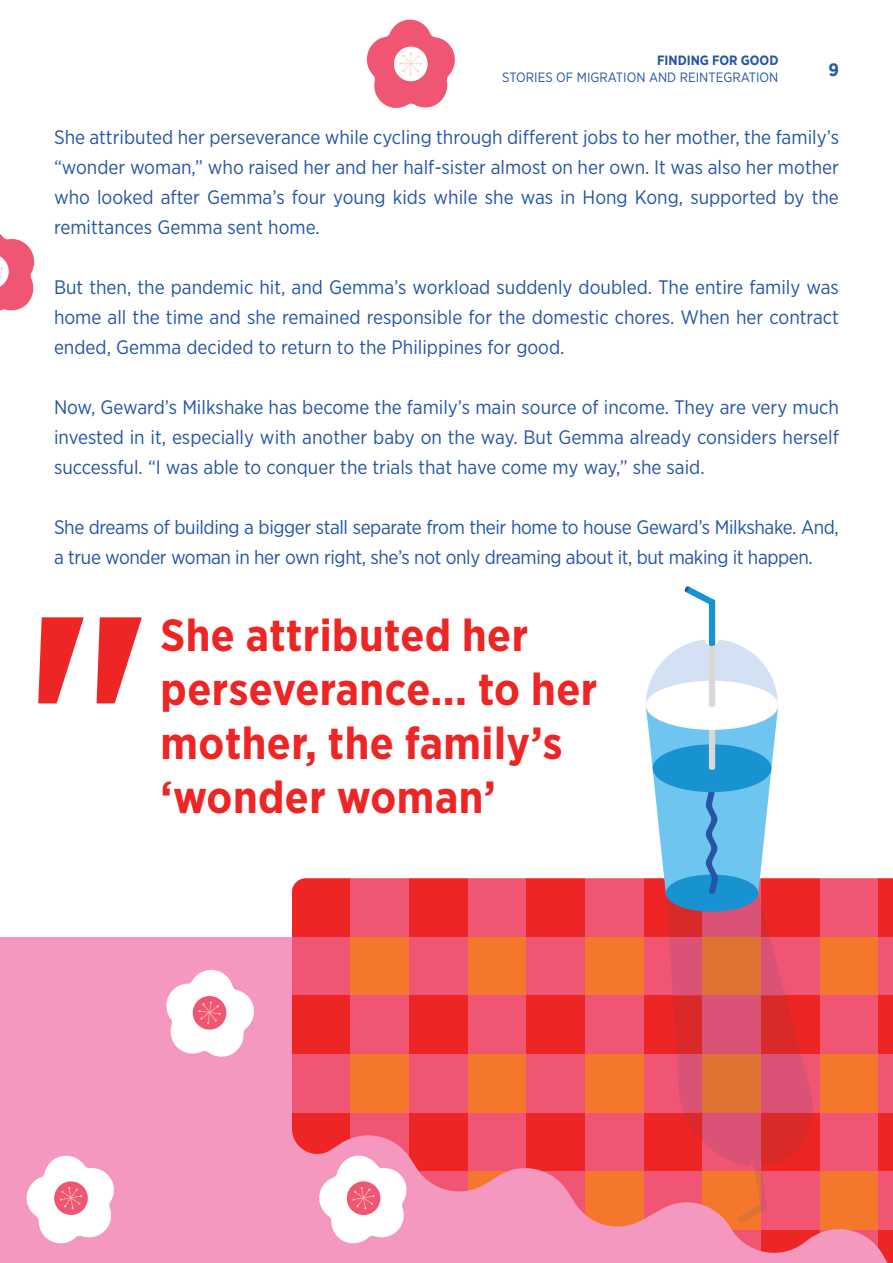
<style>
.page{position:relative;width:893px;height:1263px;background:#fff}
.page>*{position:absolute;margin:0;border:0;box-sizing:border-box;transform-origin:0 0}
.t1{font:700 270px "Gotham Narrow";color:#ee2525}
.t2{font:700 45px/54px "Gotham Narrow";letter-spacing:.01em;color:#ee2525}
.t3{font:19.5px/30px "Gotham Narrow";letter-spacing:-.02em;color:#2455a6;text-align:justify}
.t4{font:700 18px "Gotham Narrow";color:#2856a7}
.t5{font:13.5px "Gotham Narrow";color:#2455a6}
.t6{font:700 13.5px "Gotham Narrow";color:#2455a6}
</style>
<div class="page">
<div style="left:0;top:937px;width:893px;height:326px;background:#f498c0"></div>
<svg style="left:166px;top:969px;width:88px;height:88px"></svg>
<div style="left:292px;top:878px;width:59px;height:59px;background:#ee2525"></div>
<div style="left:351px;top:878px;width:58px;height:59px;background:#f05674"></div>
<div style="left:409px;top:878px;width:59px;height:59px;background:#ee2525"></div>
<div style="left:468px;top:878px;width:58px;height:59px;background:#f05674"></div>
<div style="left:526px;top:878px;width:59px;height:59px;background:#ee2525"></div>
<div style="left:585px;top:878px;width:59px;height:59px;background:#f05674"></div>
<div style="left:644px;top:878px;width:58px;height:59px;background:#ee2525"></div>
<div style="left:761px;top:878px;width:59px;height:59px;background:#ee2525"></div>
<div style="left:820px;top:878px;width:58px;height:59px;background:#f05674"></div>
<div style="left:878px;top:878px;width:15px;height:59px;background:#ee2525"></div>
<div style="left:292px;top:937px;width:59px;height:58px;background:#f05674"></div>
<div style="left:351px;top:937px;width:58px;height:58px;background:#f4772c"></div>
<div style="left:409px;top:937px;width:59px;height:58px;background:#f05674"></div>
<div style="left:468px;top:937px;width:58px;height:58px;background:#f4772c"></div>
<div style="left:526px;top:937px;width:59px;height:58px;background:#f05674"></div>
<div style="left:585px;top:937px;width:59px;height:58px;background:#f4772c"></div>
<div style="left:644px;top:937px;width:58px;height:58px;background:#f05674"></div>
<div style="left:761px;top:937px;width:59px;height:58px;background:#f05674"></div>
<div style="left:820px;top:937px;width:58px;height:58px;background:#f4772c"></div>
<div style="left:878px;top:937px;width:15px;height:58px;background:#f05674"></div>
<div style="left:292px;top:995px;width:59px;height:59px;background:#ee2525"></div>
<div style="left:351px;top:995px;width:58px;height:59px;background:#f05674"></div>
<div style="left:409px;top:995px;width:59px;height:59px;background:#ee2525"></div>
<div style="left:468px;top:995px;width:58px;height:59px;background:#f05674"></div>
<div style="left:526px;top:995px;width:59px;height:59px;background:#ee2525"></div>
<div style="left:585px;top:995px;width:59px;height:59px;background:#f05674"></div>
<div style="left:644px;top:995px;width:58px;height:59px;background:#ee2525"></div>
<div style="left:761px;top:995px;width:59px;height:59px;background:#ee2525"></div>
<div style="left:820px;top:995px;width:58px;height:59px;background:#f05674"></div>
<div style="left:878px;top:995px;width:15px;height:59px;background:#ee2525"></div>
<div style="left:292px;top:1054px;width:59px;height:59px;background:#f05674"></div>
<div style="left:351px;top:1054px;width:58px;height:59px;background:#f4772c"></div>
<div style="left:409px;top:1054px;width:59px;height:59px;background:#f05674"></div>
<div style="left:468px;top:1054px;width:58px;height:59px;background:#f4772c"></div>
<div style="left:526px;top:1054px;width:59px;height:59px;background:#f05674"></div>
<div style="left:585px;top:1054px;width:59px;height:59px;background:#f4772c"></div>
<div style="left:644px;top:1054px;width:58px;height:59px;background:#f05674"></div>
<div style="left:761px;top:1054px;width:59px;height:59px;background:#f05674"></div>
<div style="left:820px;top:1054px;width:58px;height:59px;background:#f4772c"></div>
<div style="left:878px;top:1054px;width:15px;height:59px;background:#f05674"></div>
<svg style="left:292px;top:1113px;width:59px;height:58px;fill:#ee2525"></svg>
<svg style="left:351px;top:1113px;width:58px;height:58px"></svg>
<div style="left:409px;top:1113px;width:59px;height:58px;background:#ee2525"></div>
<div style="left:468px;top:1113px;width:58px;height:58px;background:#f05674"></div>
<div style="left:526px;top:1113px;width:59px;height:58px;background:#ee2525"></div>
<div style="left:585px;top:1113px;width:59px;height:58px;background:#f05674"></div>
<div style="left:644px;top:1113px;width:58px;height:58px;background:#ee2525"></div>
<div style="left:761px;top:1113px;width:59px;height:58px;background:#ee2525"></div>
<div style="left:820px;top:1113px;width:58px;height:58px;background:#f05674"></div>
<div style="left:878px;top:1113px;width:15px;height:58px;background:#ee2525"></div>
<svg style="left:319px;top:1171px;width:32px;height:59px;fill:#fff"></svg>
<svg style="left:351px;top:1171px;width:56px;height:59px;background:#fad0d9"></svg>
<svg style="left:418px;top:1171px;width:50px;height:21px"></svg>
<svg style="left:468px;top:1171px;width:40px;height:20px"></svg>
<svg style="left:542px;top:1171px;width:43px;height:44px"></svg>
<div style="left:585px;top:1171px;width:59px;height:59px;background:#f4772c"></div>
<div style="left:644px;top:1171px;width:58px;height:59px;background:linear-gradient(to right,#f498c0,#f498c0)"></div>
<svg style="left:727px;top:1223px;width:34px;height:7px"></svg>
<div style="left:761px;top:1171px;width:59px;height:59px;background:#f05674"></div>
<div style="left:820px;top:1171px;width:58px;height:59px;background:#f4772c"></div>
<div style="left:878px;top:1171px;width:15px;height:59px;background:#f05674"></div>
<svg style="left:333px;top:1230px;width:18px;height:14px"></svg>
<svg style="left:351px;top:1230px;width:47px;height:14px"></svg>
<svg style="left:732px;top:1230px;width:29px;height:21px"></svg>
<svg style="left:761px;top:1230px;width:59px;height:23px"></svg>
<svg style="left:820px;top:1230px;width:58px;height:18px"></svg>
<svg style="left:878px;top:1230px;width:15px;height:33px"></svg>
<svg style="left:646px;top:586px;width:167px;height:637px"></svg>
<svg style="left:26px;top:1155px;width:88px;height:89px"></svg>
<svg style="left:0;top:234px;width:35px;height:77px"></svg>
<svg style="left:366px;top:19px;width:89px;height:89px"></svg>
<p class="t6" style="left:657px;top:52px;width:123px">FINDING FOR GOOD</p>
<p class="t5" style="left:502px;top:68px;width:278px">STORIES OF MIGRATION AND REINTEGRATION</p>
<p class="t4" style="left:828px;top:58px;width:12px">9</p>
<p class="t3" style="left:54px;top:122px;width:786px">She attributed her perseverance while cycling through different jobs to her mother, the family’s “wonder woman,” who raised her and her half-sister almost on her own. It was also her mother who looked after Gemma’s four young kids while she was in Hong Kong, supported by the remittances Gemma sent home.</p>
<p class="t3" style="left:54px;top:272px;width:786px">But then, the pandemic hit, and Gemma’s workload suddenly doubled. The entire family was home all the time and she remained responsible for the domestic chores. When her contract ended, Gemma decided to return to the Philippines for good.</p>
<p class="t3" style="left:54px;top:392px;width:786px">Now, Geward’s Milkshake has become the family’s main source of income. They are very much invested in it, especially with another baby on the way. But Gemma already considers herself successful. “I was able to conquer the trials that have come my way,” she said.</p>
<p class="t3" style="left:54px;top:512px;width:786px">She dreams of building a bigger stall separate from their home to house Geward’s Milkshake. And, a true wonder woman in her own right, she’s not only dreaming about it, but making it happen.</p>
<h1 class="t1" style="left:24px;top:538px;width:128px">"</h1>
<h2 class="t2" style="left:160px;top:608px;width:438px">She attributed her perseverance... to her mother, the family’s</h2>
<h2 class="t2" style="left:160px;top:770px;width:337px">‘wonder woman’</h2>
</div>
